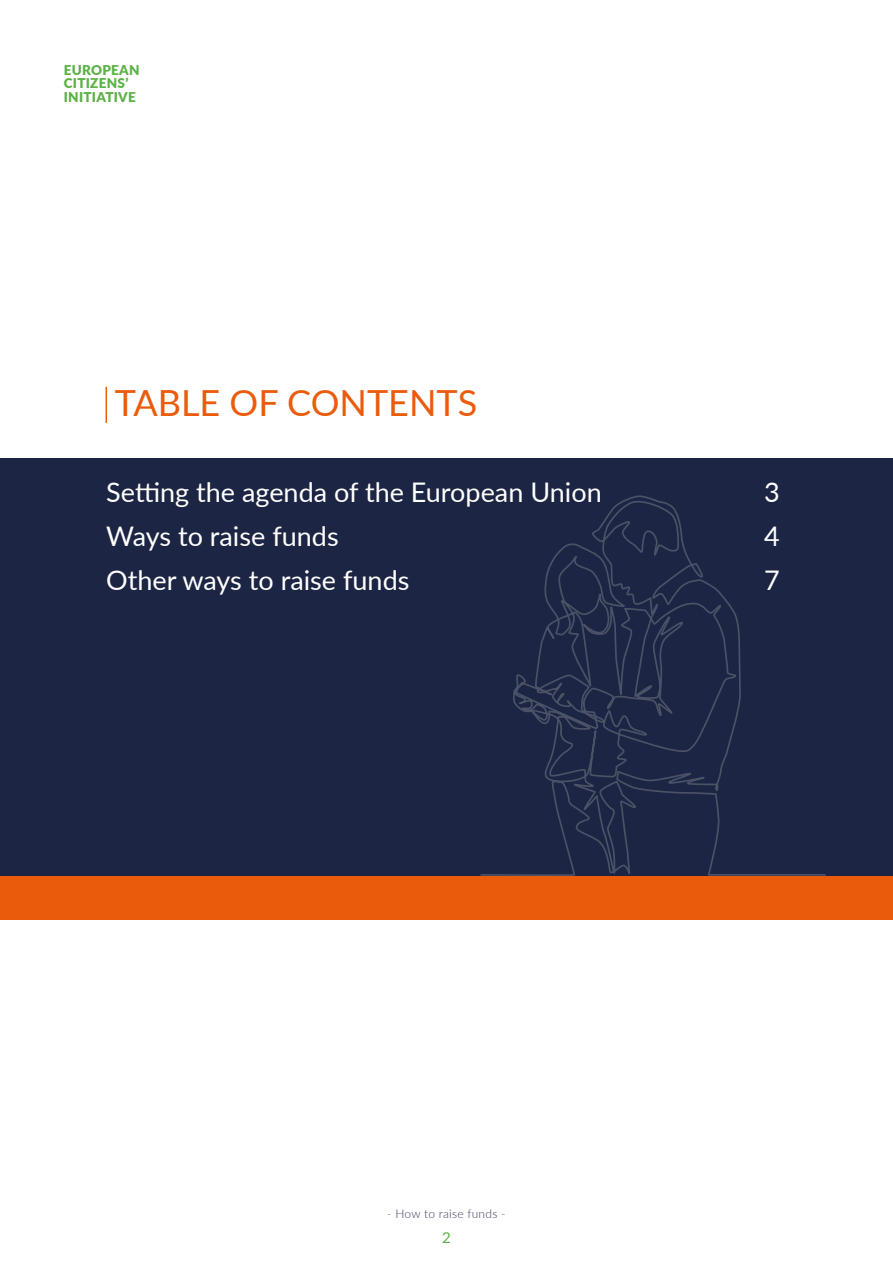
<style>
.page{position:relative;width:893px;height:1263px;background:#fff}
.page>*{position:absolute;margin:0;border:0;box-sizing:border-box;transform-origin:0 0}
.t1{font:36px "Lato";color:#ea5b0b}
.t2{font:27px "Lato";color:#fff}
.t3{font:15px "Lato";color:#5cb246}
.t4{font:900 13.5px/13.5px "Lato";letter-spacing:.02em;color:#5cb246}
.t5{font:300 12px "Lato";letter-spacing:.02em;color:#3c3e5c}
</style>
<div class="page">
<div style="left:0;top:459px;width:893px;height:417px;background:#1c2543"></div>
<svg style="left:480px;top:495px;width:346px;height:381px"></svg>
<div style="left:0;top:876px;width:893px;height:43px;background:#ea5b0b"></div>
<hr style="left:106px;top:387px;width:1px;height:36px;background:#ea5b0b">
<p class="t4" style="left:64px;top:62px;width:77px">EUROPEAN<br>CITIZENS’<br>INITIATIVE</p>
<h1 class="t1" style="left:115px;top:377px;width:364px">TABLE OF CONTENTS</h1>
<p class="t2" style="left:106px;top:473px;width:497px">Setting the agenda of the European Union</p>
<p class="t2" style="left:764px;top:473px;width:17px">3</p>
<p class="t2" style="left:106px;top:517px;width:234px">Ways to raise funds</p>
<p class="t2" style="left:764px;top:517px;width:17px">4</p>
<p class="t2" style="left:106px;top:560px;width:305px">Other ways to raise funds</p>
<p class="t2" style="left:764px;top:560px;width:17px">7</p>
<p class="t5" style="left:387px;top:1206px;width:120px">- How to raise funds -</p>
<p class="t3" style="left:442px;top:1227px;width:10px">2</p>
</div>
